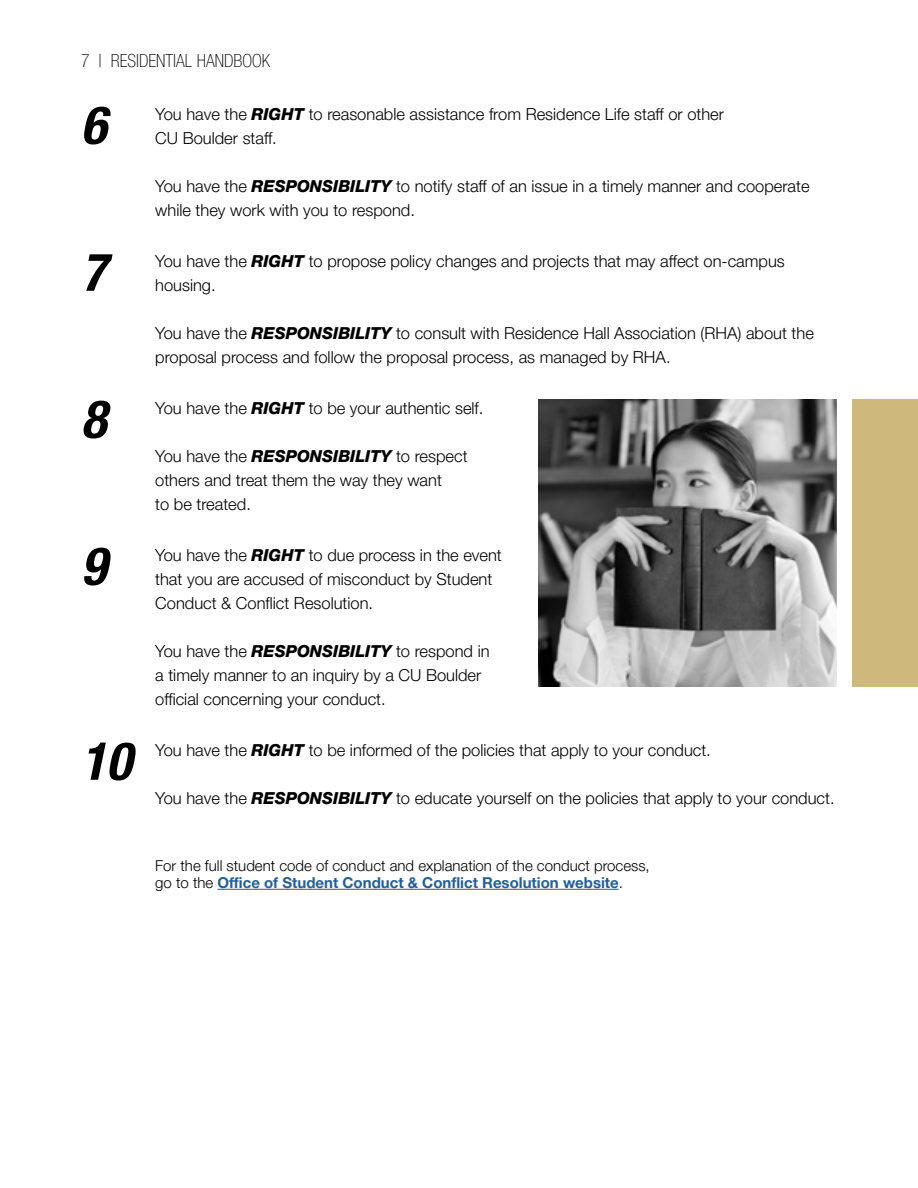
<style>
.page{position:relative;width:918px;height:1188px;background:#fff}
.page>*{position:absolute;margin:0;border:0;box-sizing:border-box;transform-origin:0 0}
.t1{font:italic 700 condensed 52.5px "Helvetica Neue LT Pro";color:#000}
.t2{font:100 condensed 18px "Helvetica Neue LT Pro";color:#000}
.t3{font:300 16.5px/24px "Helvetica Neue LT Pro";color:#000}
.t4{font:300 15px/16.5px "Helvetica Neue LT Pro";color:#000}
.s1{font-weight:800;font-style:italic}
.s2{font-weight:700;color:#215e9e}
</style>
<div class="page">
<img style="left:539px;top:400px;width:298px;height:287px">
<div style="left:852px;top:400px;width:66px;height:287px;background:#cfb87c"></div>
<hr style="left:217px;top:889px;width:402px;height:1px;background:#215e9e">
<p class="t2" style="left:81px;top:50px;width:191px">7 | RESIDENTIAL HANDBOOK</p>
<h1 class="t1" style="left:81px;top:94px;width:27px">6</h1>
<p class="t3" style="left:155px;top:102px;width:570px">You have the <span class="s1">RIGHT</span> to reasonable assistance from Residence Life staff or other<br>CU Boulder staff.</p>
<p class="t3" style="left:155px;top:174px;width:656px">You have the <span class="s1">RESPONSIBILITY</span> to notify staff of an issue in a timely manner and cooperate while they work with you to respond.</p>
<h1 class="t1" style="left:81px;top:241px;width:27px">7</h1>
<p class="t3" style="left:155px;top:249px;width:631px">You have the <span class="s1">RIGHT</span> to propose policy changes and projects that may affect on-campus housing.</p>
<p class="t3" style="left:155px;top:321px;width:660px">You have the <span class="s1">RESPONSIBILITY</span> to consult with Residence Hall Association (RHA) about the proposal process and follow the proposal process, as managed by RHA.</p>
<h1 class="t1" style="left:81px;top:388px;width:27px">8</h1>
<p class="t3" style="left:155px;top:396px;width:330px">You have the <span class="s1">RIGHT</span> to be your authentic self.</p>
<p class="t3" style="left:155px;top:444px;width:314px">You have the <span class="s1">RESPONSIBILITY</span> to respect others and treat them the way they want<br>to be treated.</p>
<h1 class="t1" style="left:81px;top:535px;width:27px">9</h1>
<p class="t3" style="left:155px;top:543px;width:348px">You have the <span class="s1">RIGHT</span> to due process in the event that you are accused of misconduct by Student<br>Conduct &amp; Conflict Resolution.</p>
<p class="t3" style="left:155px;top:639px;width:336px">You have the <span class="s1">RESPONSIBILITY</span> to respond in a timely manner to an inquiry by a CU Boulder official concerning your conduct.</p>
<h1 class="t1" style="left:81px;top:730px;width:52px">10</h1>
<p class="t3" style="left:155px;top:738px;width:557px">You have the <span class="s1">RIGHT</span> to be informed of the policies that apply to your conduct.</p>
<p class="t3" style="left:155px;top:786px;width:681px">You have the <span class="s1">RESPONSIBILITY</span> to educate yourself on the policies that apply to your conduct.</p>
<p class="t4" style="left:155px;top:857px;width:496px">For the full student code of conduct and explanation of the conduct process, go to the <span class="s2">Office of Student Conduct &amp; Conflict Resolution website</span>.</p>
</div>
